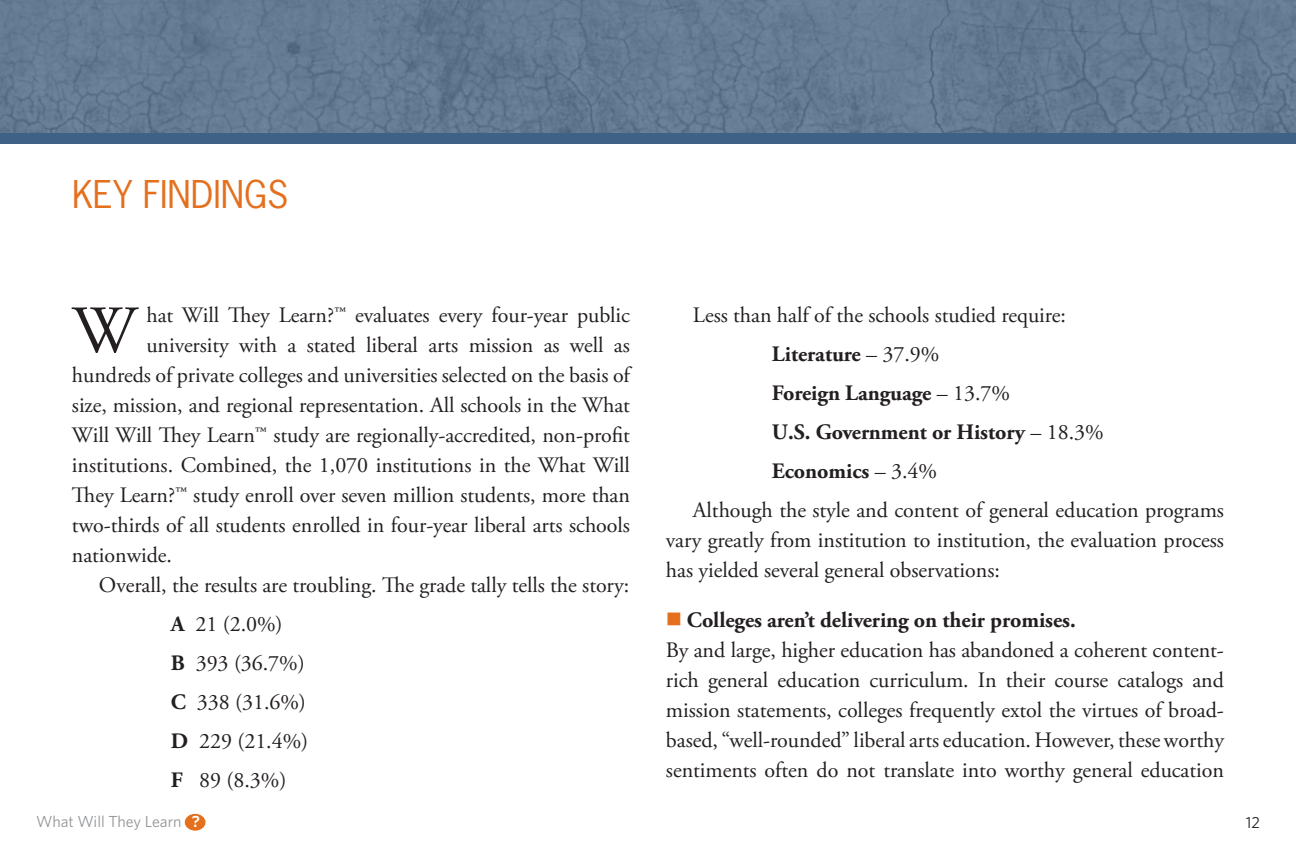
<style>
.page{position:relative;width:1296px;height:864px;background:#fff}
.page>*{position:absolute;margin:0;border:0;box-sizing:border-box;transform-origin:0 0}
.t1{font:67.2px "Adobe Garamond Pro";color:#231f20}
.t2{font:36px "News Gothic Std";color:#e4701e}
.t3{font:22px/30px "Adobe Garamond Pro";letter-spacing:-.005em;color:#231f20;text-align:justify}
.t4{font:700 22px "Adobe Garamond Pro";letter-spacing:-.005em;color:#231f20}
.t5{font:16px "Whitney";color:#939598}
.t6{font:16px "Whitney";color:#231f20}
.s1{font-weight:700}
.s2{font-weight:400}
.s3{color:#e4701e}
.s4{font-weight:600;color:#fff}
</style>
<div class="page">
<div style="left:185px;top:814px;width:20px;height:17px;background:#e4701e;border-radius:50%"></div>
<div style="left:0;top:0;width:1296px;height:144px;background:#657a94"></div>
<div style="left:0;top:134px;width:1296px;height:10px;background:#406186"></div>
<p class="t2" style="left:72px;top:171px;width:218px">KEY FINDINGS</p>
<p class="t1" style="left:72px;top:290px;width:66px">W</p>
<p class="t3" style="left:146px;top:301px;width:485px">hat Will They Learn?™ evaluates every four-year public</p>
<p class="t3" style="left:146px;top:331px;width:485px">university with a stated liberal arts mission as well as</p>
<p class="t3" style="left:72px;top:361px;width:560px">hundreds of private colleges and universities selected on the basis of</p>
<p class="t3" style="left:72px;top:391px;width:560px">size, mission, and regional representation. All schools in the What</p>
<p class="t3" style="left:72px;top:421px;width:560px">Will Will They Learn™ study are regionally-accredited, non-profit</p>
<p class="t3" style="left:72px;top:451px;width:560px">institutions. Combined, the 1,070 institutions in the What Will</p>
<p class="t3" style="left:72px;top:481px;width:560px">They Learn?™ study enroll over seven million students, more than</p>
<p class="t3" style="left:72px;top:511px;width:560px">two-thirds of all students enrolled in four-year liberal arts schools</p>
<p class="t3" style="left:72px;top:541px;width:102px">nationwide.</p>
<p class="t3" style="left:99px;top:571px;width:532px">Overall, the results are troubling. The grade tally tells the story:</p>
<p class="t3" style="left:171px;top:610px;width:113px"><span class="s1">A</span> 21 (2.0%)</p>
<p class="t3" style="left:171px;top:649px;width:135px"><span class="s1">B</span> 393 (36.7%)</p>
<p class="t3" style="left:171px;top:688px;width:136px"><span class="s1">C</span> 338 (31.6%)</p>
<p class="t3" style="left:171px;top:727px;width:139px"><span class="s1">D</span> 229 (21.4%)</p>
<p class="t3" style="left:171px;top:766px;width:117px"><span class="s1">F</span> 89 (8.3%)</p>
<p class="t3" style="left:693px;top:301px;width:375px">Less than half of the schools studied require:</p>
<p class="t4" style="left:772px;top:341px;width:169px">Literature <span class="s2">– 37.9%</span></p>
<p class="t4" style="left:772px;top:380px;width:240px">Foreign Language <span class="s2">– 13.7%</span></p>
<p class="t4" style="left:772px;top:419px;width:333px">U.S. Government or History <span class="s2">– 18.3%</span></p>
<p class="t4" style="left:772px;top:458px;width:166px">Economics <span class="s2">– 3.4%</span></p>
<p class="t3" style="left:666px;top:496px;width:560px;text-indent:27px">Although the style and content of general education programs vary greatly from institution to institution, the evaluation process has yielded several general observations:</p>
<p class="t4" style="left:666px;top:607px;width:411px"><span class="s3">■</span> Colleges aren’t delivering on their promises.</p>
<p class="t3" style="left:666px;top:636px;width:560px">By and large, higher education has abandoned a coherent content&shy;rich general education curriculum. In their course catalogs and mission statements, colleges frequently extol the virtues of broad&shy;based, “well-rounded” liberal arts education. However, these worthy sentiments often do not translate into worthy general education</p>
<p class="t5" style="left:36px;top:812px;width:166px">What Will They Learn <span class="s4">?</span></p>
<p class="t6" style="left:1246px;top:813px;width:16px">12</p>
</div>
